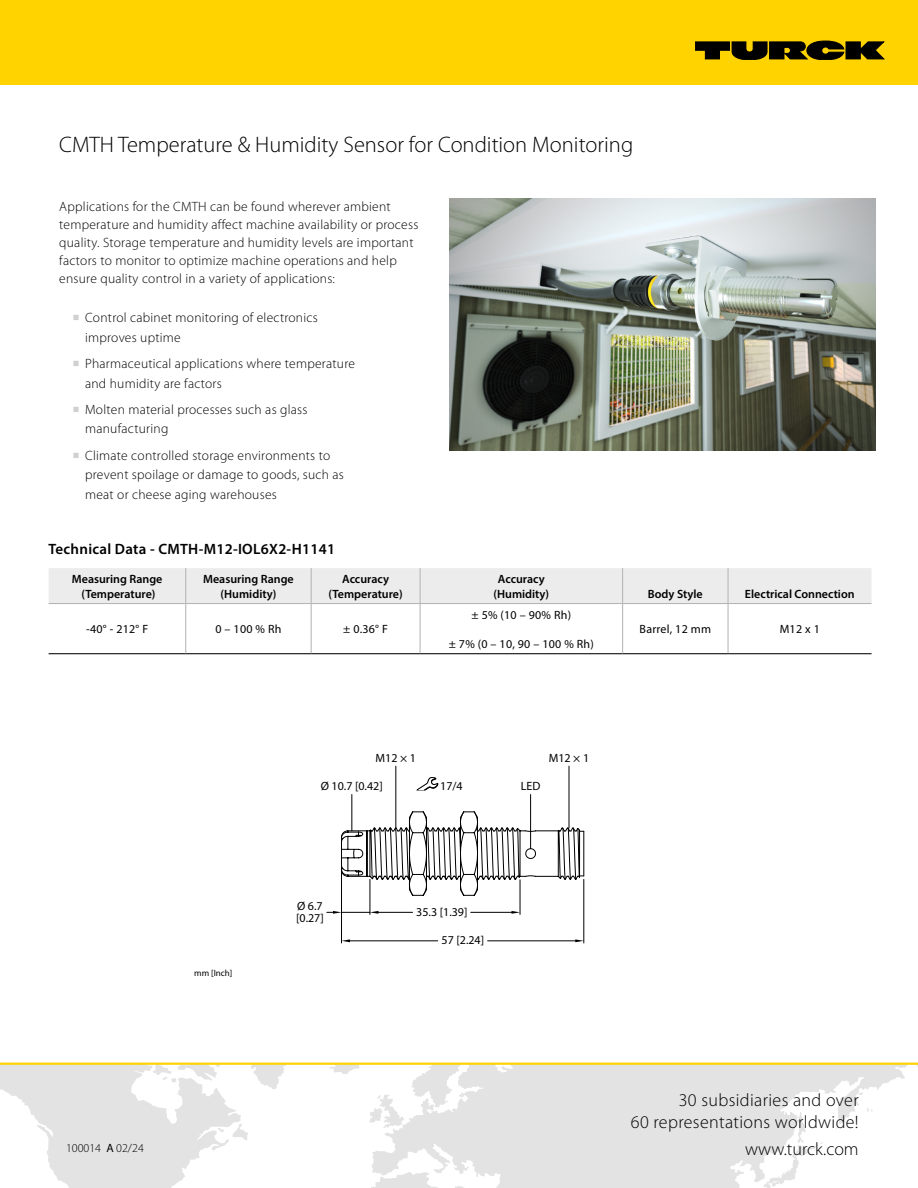
<style>
.page{position:relative;width:918px;height:1188px;background:#fff}
.page>*{position:absolute;margin:0;border:0;box-sizing:border-box;transform-origin:0 0}
.t1{font:300 22.5px "Myriad Pro";color:#000}
.t2{font:300 18px/22.5px "Myriad Pro";letter-spacing:.02em;color:#000;text-align:right}
.t3{font:300 18px "Myriad Pro";color:#000}
.t4{font:600 15px "Myriad Pro";letter-spacing:.02em;color:#000}
.t5{font:300 13.5px/19.5px "Myriad Pro";letter-spacing:.02em;color:#000}
.t6{font:12px/12px "Myriad Pro";letter-spacing:.02em;color:#000}
.t7{font:600 12px/14.4px "Myriad Pro";color:#000;text-align:center}
.t8{font:300 12px "Myriad Pro";color:#000}
.t9{font:9px "Myriad Pro";color:#000}
.s1{font-family:"Minion Pro";font-weight:400;font-size:18px;color:#cfd0d0}
.s2{font-weight:400}
</style>
<div class="page">
<svg style="left:0;top:1065px;width:918px;height:123px;fill:#e3e3e3"></svg>
<div style="left:0;top:0;width:918px;height:85px;background:#ffd300"></div>
<svg style="left:695px;top:41px;width:189px;height:19px"></svg>
<hr style="left:0;top:1063px;width:918px;height:2px;background:#ffd300">
<img style="left:449px;top:199px;width:426px;height:252px">
<div style="left:49px;top:568px;width:823px;height:35px;background:#ececed"></div>
<hr style="left:185px;top:568px;width:1px;height:35px;background:#b1b2b3">
<hr style="left:311px;top:568px;width:1px;height:35px;background:#b1b2b3">
<hr style="left:420px;top:568px;width:1px;height:35px;background:#b1b2b3">
<hr style="left:49px;top:653px;width:137px;height:1px;background:#000">
<hr style="left:186px;top:653px;width:125px;height:1px;background:#000">
<hr style="left:311px;top:653px;width:109px;height:1px;background:#000">
<hr style="left:420px;top:653px;width:203px;height:1px;background:#000">
<hr style="left:623px;top:653px;width:105px;height:1px;background:#000">
<hr style="left:728px;top:653px;width:144px;height:1px;background:#000">
<hr style="left:622px;top:568px;width:1px;height:35px;background:#b1b2b3">
<hr style="left:728px;top:568px;width:1px;height:35px;background:#b1b2b3">
<hr style="left:622px;top:604px;width:1px;height:49px;background:#b1b2b3">
<hr style="left:728px;top:604px;width:1px;height:49px;background:#b1b2b3">
<hr style="left:49px;top:603px;width:137px;height:1px;background:#b1b2b3">
<hr style="left:186px;top:603px;width:125px;height:1px;background:#b1b2b3">
<hr style="left:311px;top:603px;width:109px;height:1px;background:#b1b2b3">
<hr style="left:420px;top:603px;width:203px;height:1px;background:#b1b2b3">
<hr style="left:623px;top:603px;width:105px;height:1px;background:#b1b2b3">
<hr style="left:728px;top:603px;width:144px;height:1px;background:#b1b2b3">
<hr style="left:185px;top:604px;width:1px;height:49px;background:#b1b2b3">
<hr style="left:311px;top:604px;width:1px;height:49px;background:#b1b2b3">
<hr style="left:420px;top:604px;width:1px;height:49px;background:#b1b2b3">
<svg style="left:341px;top:811px;width:244px;height:85px"></svg>
<hr style="left:370px;top:879px;width:1px;height:35px;background:#000">
<hr style="left:520px;top:880px;width:1px;height:34px;background:#000">
<hr style="left:471px;top:912px;width:41px;height:1px;background:#000">
<svg style="left:512px;top:911px;width:8px;height:3px"></svg>
<hr style="left:377px;top:912px;width:36px;height:1px;background:#000">
<svg style="left:327px;top:911px;width:51px;height:3px"></svg>
<hr style="left:341px;top:871px;width:1px;height:72px;background:#000">
<hr style="left:584px;top:879px;width:1px;height:64px;background:#000">
<hr style="left:488px;top:941px;width:88px;height:1px;background:#000">
<svg style="left:575px;top:939px;width:9px;height:3px"></svg>
<hr style="left:349px;top:941px;width:89px;height:1px;background:#000">
<svg style="left:342px;top:939px;width:8px;height:3px"></svg>
<hr style="left:352px;top:794px;width:1px;height:37px;background:#000">
<hr style="left:396px;top:766px;width:1px;height:62px;background:#000">
<hr style="left:569px;top:766px;width:1px;height:62px;background:#000">
<hr style="left:530px;top:795px;width:1px;height:54px;background:#000">
<svg style="left:416px;top:777px;width:22px;height:13px"></svg>
<h1 class="t1" style="left:59px;top:132px;width:575px">CMTH Temperature &amp; Humidity Sensor for Condition Monitoring</h1>
<p class="t5" style="left:59px;top:198px;width:361px;line-height:18px">Applications for the CMTH can be found wherever ambient temperature and humidity affect machine availability or process quality. Storage temperature and humidity levels are important factors to monitor to optimize machine operations and help ensure quality control in a variety of applications:</p>
<p class="t5" style="left:85px;top:308px;width:234px;text-indent:-13px"><span class="s1">■</span> Control cabinet monitoring of electronics improves uptime</p>
<p class="t5" style="left:85px;top:354px;width:271px;text-indent:-13px"><span class="s1">■</span> Pharmaceutical applications where temperature and humidity are factors</p>
<p class="t5" style="left:85px;top:400px;width:224px;text-indent:-13px"><span class="s1">■</span> Molten material processes such as glass manufacturing</p>
<p class="t5" style="left:85px;top:446px;width:260px;text-indent:-13px"><span class="s1">■</span> Climate controlled storage environments to prevent spoilage or damage to goods, such as meat or cheese aging warehouses</p>
<p class="t4" style="left:49px;top:539px;width:288px">Technical Data - CMTH-M12-IOL6X2-H1141</p>
<p class="t7" style="left:72px;top:572px;width:92px">Measuring Range (Temperature)</p>
<p class="t7" style="left:203px;top:572px;width:92px">Measuring Range (Humidity)</p>
<p class="t7" style="left:329px;top:572px;width:76px">Accuracy (Temperature)</p>
<p class="t7" style="left:494px;top:572px;width:57px">Accuracy (Humidity)</p>
<p class="t6" style="left:86px;top:623px;width:63px">-40° - 212° F</p>
<p class="t6" style="left:215px;top:623px;width:68px">0 – 100 % Rh</p>
<p class="t6" style="left:343px;top:623px;width:46px">± 0.36° F</p>
<p class="t6" style="left:472px;top:609px;width:101px">± 5% (10 – 90% Rh)</p>
<p class="t6" style="left:449px;top:638px;width:147px">± 7% (0 – 10, 90 – 100 % Rh)</p>
<p class="t6" style="left:376px;top:752px;width:42px">M12 × 1</p>
<p class="t6" style="left:549px;top:752px;width:42px">M12 × 1</p>
<p class="t6" style="left:521px;top:780px;width:21px">LED</p>
<p class="t6" style="left:321px;top:780px;width:64px">Ø 10.7 [0.42]</p>
<p class="t6" style="left:440px;top:780px;width:24px">17/4</p>
<p class="t9" style="left:194px;top:967px;width:40px">mm [Inch]</p>
<p class="t6" style="left:296px;top:900px;width:29px">Ø 6.7 [0.27]</p>
<p class="t6" style="left:416px;top:905px;width:53px">35.3 [1.39]</p>
<p class="t6" style="left:442px;top:934px;width:44px">57 [2.24]</p>
<p class="t7" style="left:648px;top:586px;width:56px">Body Style</p>
<p class="t7" style="left:745px;top:586px;width:111px">Electrical Connection</p>
<p class="t6" style="left:640px;top:623px;width:73px">Barrel, 12 mm</p>
<p class="t6" style="left:780px;top:623px;width:42px">M12 x 1</p>
<p class="t8" style="left:66px;top:1142px;width:79px">100014 <span class="s2">A</span> 02/24</p>
<h2 class="t2" style="left:631px;top:1089px;width:229px">30 subsidiaries and over<br>60 representations worldwide!</h2>
<h2 class="t3" style="left:745px;top:1139px;width:115px">www.turck.com</h2>
</div>
